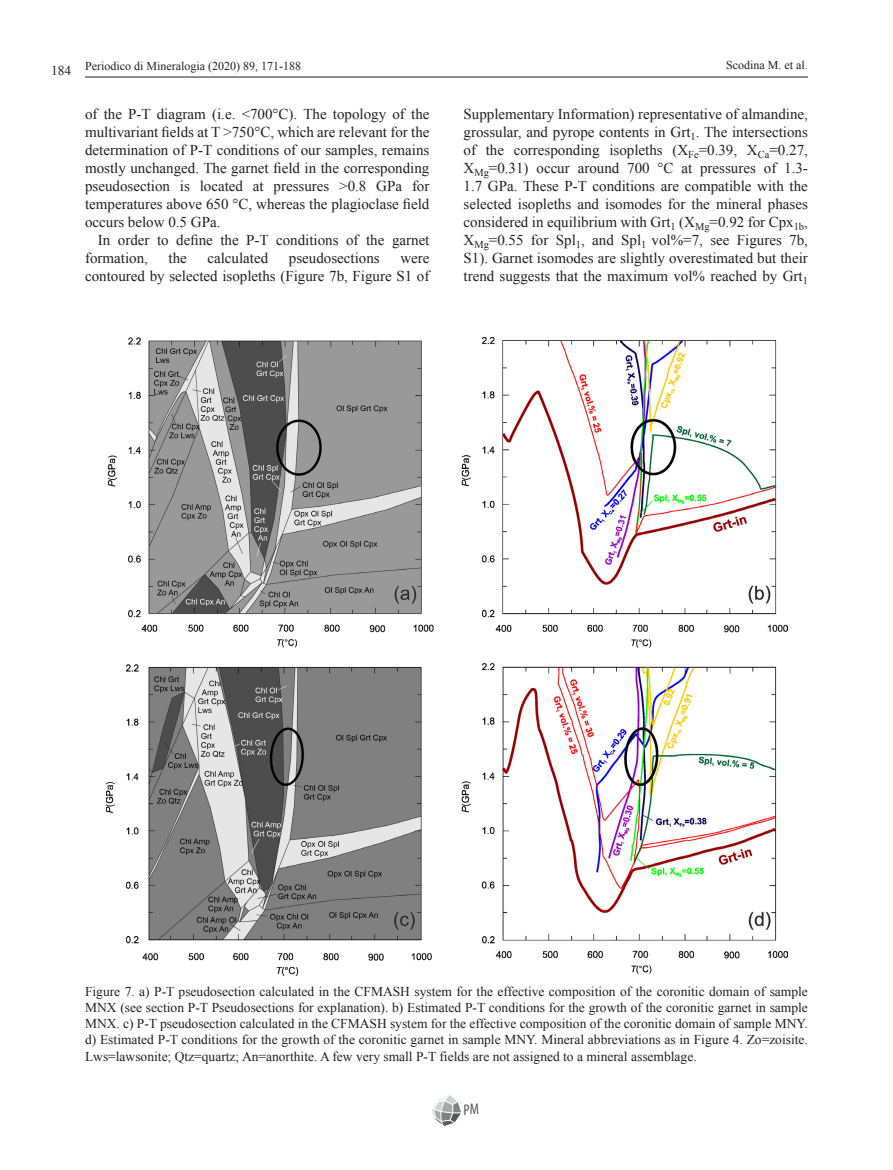
<style>
.page{position:relative;width:893px;height:1170px;background:#fff}
.page>*{position:absolute;margin:0;border:0;box-sizing:border-box;transform-origin:0 0}
.t1{font:condensed 15.45px "Myriad Pro";color:#57585a}
.t2{font:15px/18px "Times New Roman";color:#231f20;text-align:justify}
.Didascalie{font:13.5px/16.2px "Times New Roman";color:#231f20;text-align:justify}
.t3{font:12px "Times New Roman";color:#231f20}
</style>
<div class="page">
<hr style="left:85px;top:77px;width:723px;height:1px;background:#231f20">
<svg style="left:432px;top:1095px;width:29px;height:31px"></svg>
<img style="left:106px;top:337px;width:682px;height:638px">
<p class="Didascalie" style="left:51px;top:62px;width:22px">184</p>
<p class="t3" style="left:85px;top:57px;width:217px">Periodico di Mineralogia (2020) 89, 171-188</p>
<p class="t3" style="left:726px;top:57px;width:83px">Scodina M. et al.</p>
<p class="t2" style="left:85px;top:105px;width:346px">of the P-T diagram (i.e. &lt;700°C). The topology of the multivariant fields at T &gt;750°C, which are relevant for the determination of P-T conditions of our samples, remains mostly unchanged. The garnet field in the corresponding pseudosection is located at pressures &gt;0.8 GPa for temperatures above 650 °C, whereas the plagioclase field occurs below 0.5 GPa.</p>
<p class="t2" style="left:85px;top:231px;width:346px;text-indent:13px">In order to define the P-T conditions of the garnet formation,</p>
<p class="t2" style="left:169px;top:249px;width:20px">the</p>
<p class="t2" style="left:207px;top:249px;width:62px">calculated</p>
<p class="t2" style="left:289px;top:249px;width:92px">pseudosections</p>
<p class="t2" style="left:85px;top:249px;width:346px;text-align:right">were<br>contoured by selected isopleths (Figure 7b, Figure S1 of</p>
<p class="t2" style="left:463px;top:105px;width:346px">Supplementary Information) representative of almandine, grossular, and pyrope contents in Grt<sub>1</sub>. The intersections of the corresponding isopleths (X<sub>Fe</sub>=0.39, X<sub>Ca</sub>=0.27, X<sub>Mg</sub>=0.31) occur around 700 °C at pressures of 1.3- 1.7 GPa. These P-T conditions are compatible with the selected isopleths and isomodes for the mineral phases considered in equilibrium with Grt<sub>1</sub> (X<sub>Mg</sub>=0.92 for Cpx<sub>1b</sub>, X<sub>Mg</sub>=0.55 for Spl<sub>1</sub>, and Spl<sub>1</sub> vol%=7, see Figures 7b, S1). Garnet isomodes are slightly overestimated but their trend suggests that the maximum vol% reached by Grt<sub>1</sub></p>
<p class="Didascalie" style="left:85px;top:982px;width:724px">Figure 7. a) P-T pseudosection calculated in the CFMASH system for the effective composition of the coronitic domain of sample MNX (see section P-T Pseudosections for explanation). b) Estimated P-T conditions for the growth of the coronitic garnet in sample MNX. c) P-T pseudosection calculated in the CFMASH system for the effective composition of the coronitic domain of sample MNY. d) Estimated P-T conditions for the growth of the coronitic garnet in sample MNY. Mineral abbreviations as in Figure 4. Zo=zoisite.<br>Lws=lawsonite; Qtz=quartz; An=anorthite. A few very small P-T fields are not assigned to a mineral assemblage.</p>
<p class="t1" style="left:463px;top:1099px;width:17px">PM</p>
</div>
